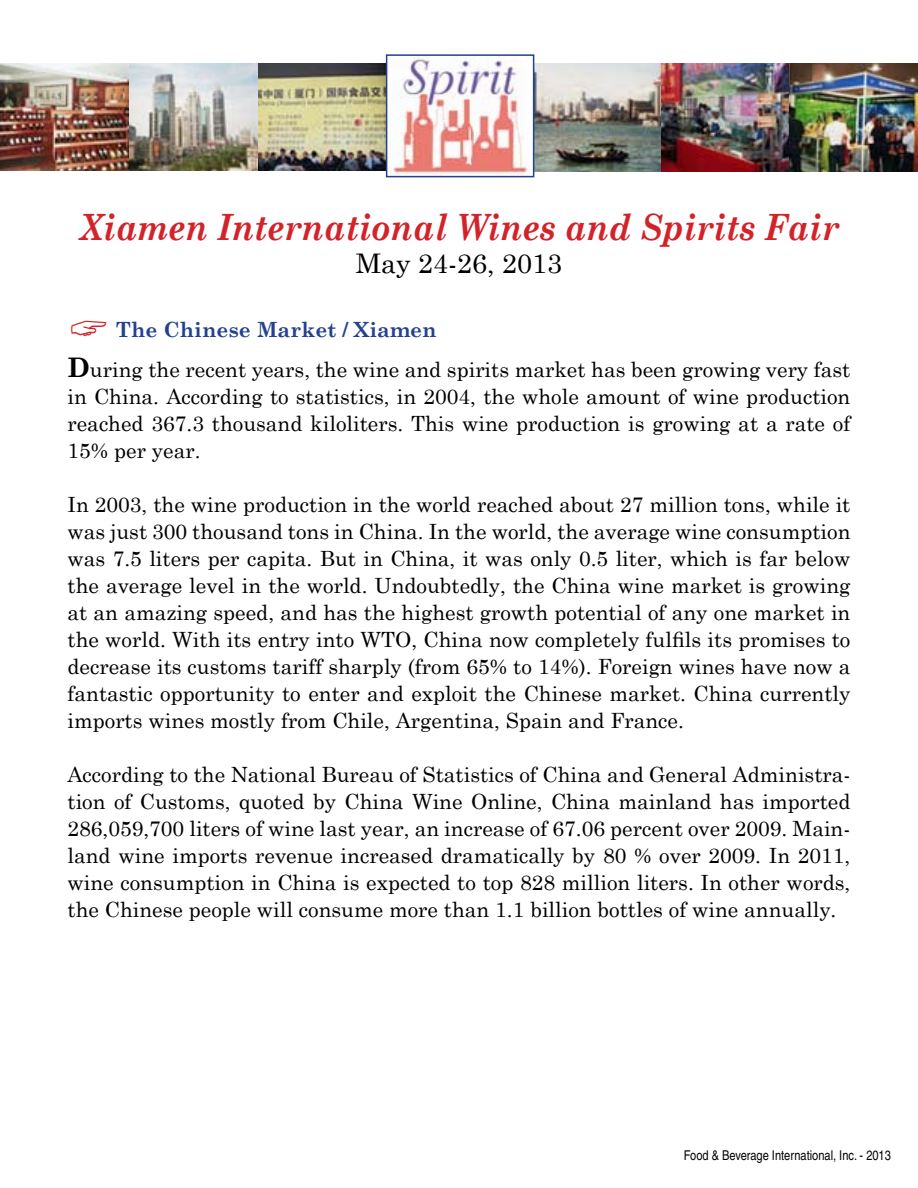
<style>
.page{position:relative;width:918px;height:1188px;background:#fff}
.page>*{position:absolute;margin:0;border:0;box-sizing:border-box;transform-origin:0 0}
.t1{font:italic 700 36.3px "Century Schoolbook";letter-spacing:-.005em;color:#d2232a;scale:.91 1}
.t2{font:27px "Century Schoolbook";color:#000}
.t3{font:21px/27px "Century Schoolbook";color:#000;text-align:justify}
.t4{font:condensed 13.5px "Helvetica";color:#000}
.s1{font-weight:700;color:#24408f}
.s2{font-weight:700;font-size:27px}
</style>
<div class="page">
<img style="left:0;top:63px;width:386px;height:108px">
<img style="left:534px;top:63px;width:384px;height:109px">
<img style="left:390px;top:57px;width:140px;height:117px">
<div style="left:386px;top:54px;width:148px;height:123px;border:2px solid #24408f"></div>
<h1 class="t1" style="left:79px;top:205px;width:837px">Xiamen International Wines and Spirits Fair</h1>
<p class="t2" style="left:356px;top:246px;width:208px">May 24-26, 2013</p>
<p class="t3" style="left:68px;top:309px;width:784px;line-height:40.5px;text-indent:48px"><span class="s1">The Chinese Market / Xiamen<br></span><span class="s2">D</span>uring the recent years, the wine and spirits market has been growing very fast</p>
<p class="t3" style="left:68px;top:383px;width:784px">in China. According to statistics, in 2004, the whole amount of wine production reached 367.3 thousand kiloliters. This wine production is growing at a rate of 15% per year.</p>
<p class="t3" style="left:68px;top:491px;width:785px">In 2003, the wine production in the world reached about 27 million tons, while it was just 300 thousand tons in China. In the world, the average wine consumption was 7.5 liters per capita. But in China, it was only 0.5 liter, which is far below the average level in the world. Undoubtedly, the China wine market is growing at an amazing speed, and has the highest growth potential of any one market in the world. With its entry into WTO, China now completely fulfils its promises to decrease its customs tariff sharply (from 65% to 14%). Foreign wines have now a fantastic opportunity to enter and exploit the Chinese market. China currently imports wines mostly from Chile, Argentina, Spain and France.</p>
<p class="t3" style="left:68px;top:761px;width:784px">According to the National Bureau of Statistics of China and General Administra&shy;tion of Customs, quoted by China Wine Online, China mainland has imported 286,059,700 liters of wine last year, an increase of 67.06 percent over 2009. Main&shy;land wine imports revenue increased dramatically by 80 % over 2009. In 2011, wine consumption in China is expected to top 828 million liters. In other words, the Chinese people will consume more than 1.1 billion bottles of wine annually.</p>
<p class="t4" style="left:684px;top:1147px;width:209px">Food &amp; Beverage International, Inc. - 2013</p>
</div>
